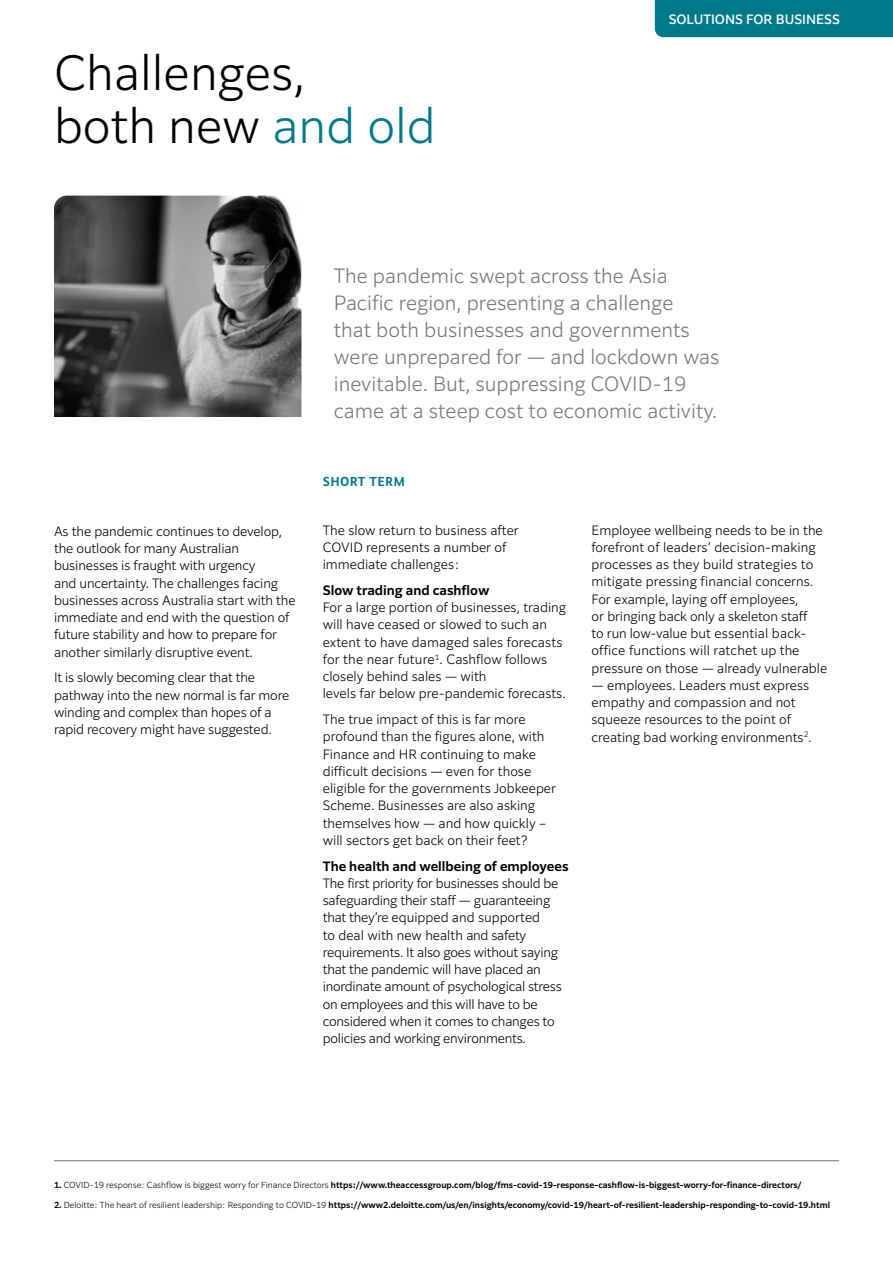
<style>
.page{position:relative;width:893px;height:1263px;background:#fff}
.page>*{position:absolute;margin:0;border:0;box-sizing:border-box;transform-origin:0 0}
.t1{font:300 46.5px/52.5px "Clarimo UDPE";color:#000}
.t2{font:300 19.5px/27px "Clarimo UDPE";color:#757779}
.t3{font:700 15px "Xerox Sans Expert";letter-spacing:.025em;color:#007a8a}
.t4{font:300 12.75px/17.2px "Clarimo UDPE";letter-spacing:-.01em;color:#000}
.t5{font:600 12.75px "Clarimo UDPE";color:#000}
.t6{font:500 12.75px "Clarimo UDPE";color:#fff}
.t7{font:600 8.25px "Clarimo UDPE";color:#000}
.s1{color:#007a8a}
.s2{font-weight:300}
</style>
<div class="page">
<hr style="left:54px;top:1160px;width:785px;height:1px;background:#737474">
<img style="left:54px;top:196px;width:247px;height:221px">
<div style="left:655px;top:0;width:238px;height:37px;background:#007a8a"></div>
<h1 class="t1" style="left:54px;top:43px;width:383px">Challenges,<br>both new <span class="s1">and old</span></h1>
<p class="t6" style="left:669px;top:9px;width:173px">SOLUTIONS FOR BUSINESS</p>
<p class="t4" style="left:54px;top:521px;width:243px">As the pandemic continues to develop, the outlook for many Australian businesses is fraught with urgency<br>and uncertainty. The challenges facing businesses across Australia start with the immediate and end with the question of future stability and how to prepare for another similarly disruptive event.</p>
<p class="t4" style="left:54px;top:668px;width:237px">It is slowly becoming clear that the pathway into the new normal is far more winding and complex than hopes of a rapid recovery might have suggested.</p>
<h2 class="t2" style="left:334px;top:261px;width:387px">The pandemic swept across the Asia Pacific region, presenting a challenge<br>that both businesses and governments were unprepared for — and lockdown was inevitable. But, suppressing COVID-19 came at a steep cost to economic activity.</h2>
<p class="t3" style="left:323px;top:476px;width:84px">SHORT TERM</p>
<p class="t4" style="left:323px;top:520px;width:198px">The slow return to business after<br>COVID represents a number of immediate challenges:</p>
<p class="t5" style="left:323px;top:580px;width:168px">Slow trading and cashflow</p>
<p class="t4" style="left:323px;top:598px;width:245px">For a large portion of businesses, trading will have ceased or slowed to such an extent to have damaged sales forecasts for the near future<sup>1</sup>. Cashflow follows closely behind sales — with<br>levels far below pre-pandemic forecasts.</p>
<p class="t4" style="left:323px;top:710px;width:235px">The true impact of this is far more profound than the figures alone, with Finance and HR continuing to make difficult decisions — even for those eligible for the governments Jobkeeper Scheme. Businesses are also asking themselves how — and how quickly – will sectors get back on their feet?</p>
<p class="t5" style="left:323px;top:855px;width:247px">The health and wellbeing of employees</p>
<p class="t4" style="left:323px;top:873px;width:241px">The first priority for businesses should be safeguarding their staff — guaranteeing that they’re equipped and supported<br>to deal with new health and safety requirements. It also goes without saying that the pandemic will have placed an inordinate amount of psychological stress on employees and this will have to be considered when it comes to changes to policies and working environments.</p>
<p class="t4" style="left:591px;top:520px;width:237px">Employee wellbeing needs to be in the forefront of leaders’ decision-making processes as they build strategies to mitigate pressing financial concerns.<br>For example, laying off employees,<br>or bringing back only a skeleton staff<br>to run low-value but essential back&shy;office functions will ratchet up the pressure on those — already vulnerable</p>
<p class="t4" style="left:591px;top:675px;width:222px">— employees. Leaders must express empathy and compassion and not squeeze resources to the point of creating bad working environments<sup>2</sup>.</p>
<p class="t7" style="left:54px;top:1178px;width:749px">1. <span class="s2">COVID-19 response: Cashflow is biggest worry for Finance Directors</span> https://www.theaccessgroup.com/blog/fms-covid-19-response-cashflow-is-biggest-worry-for-finance-directors/</p>
<p class="t7" style="left:54px;top:1199px;width:777px">2. <span class="s2">Deloitte: The heart of resilient leadership: Responding to COVID-19</span> https://www2.deloitte.com/us/en/insights/economy/covid-19/heart-of-resilient-leadership-responding-to-covid-19.html</p>
</div>
